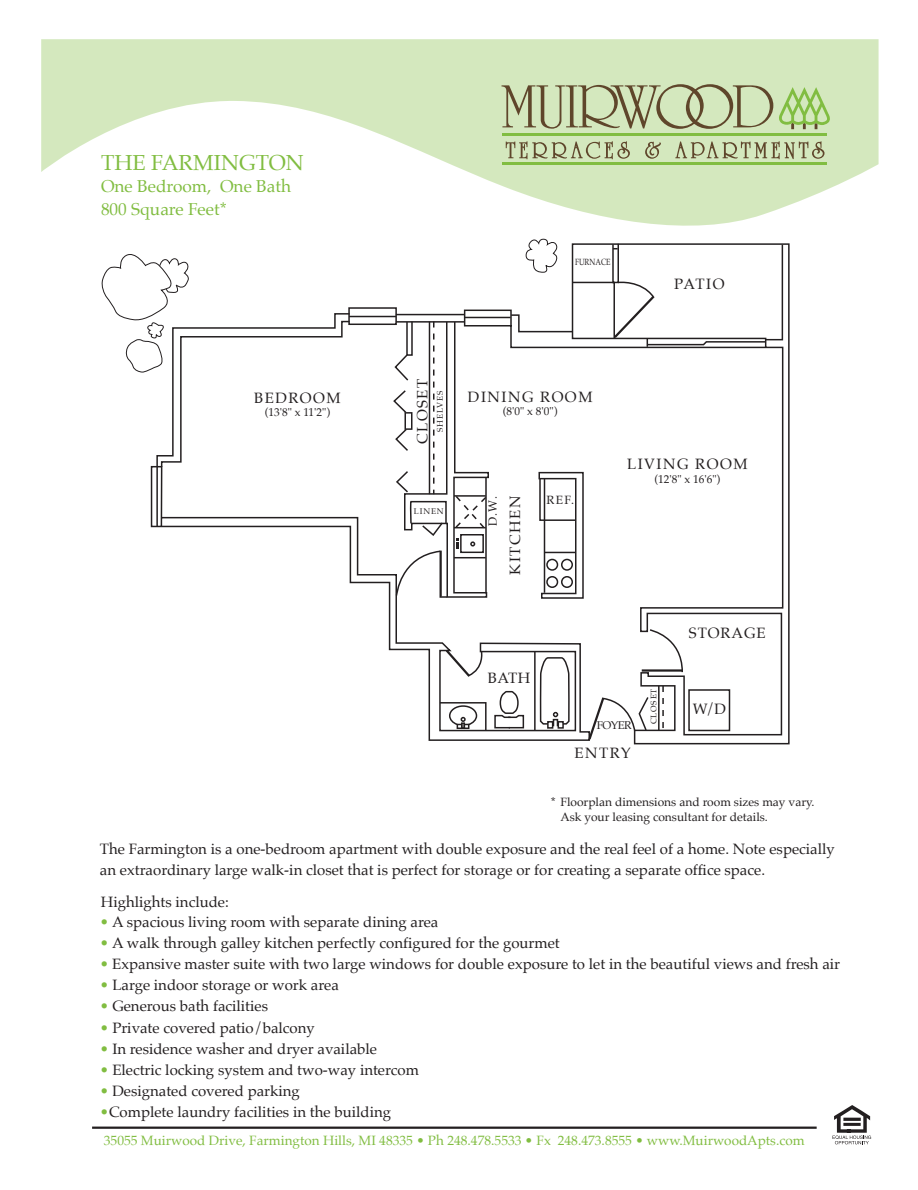
<style>
.page{position:relative;width:918px;height:1190px;background:#fff}
.page>*{position:absolute;margin:0;border:0;box-sizing:border-box;transform-origin:0 0}
.t1{font:21.75px "Palatino";color:#81bd41}
.t2{font:17.25px/22.5px "Palatino";color:#81bd41}
.t3{font:15px/21px "Palatino";color:#231f20}
.t4{font:15px "Palatino";letter-spacing:.1em;color:#231f20}
.t5{font:15px "Palatino";letter-spacing:.06em;color:#231f20}
.t6{font:13.5px "Palatino";color:#81bd41}
.t7{font:12px/15px "Palatino";color:#231f20}
.t8{font:11.25px "Palatino";letter-spacing:-.05em;color:#231f20}
.t9{font:9px "Palatino";color:#231f20;scale:.8 1}
.t10{font:8.25px "Palatino";letter-spacing:.1em;color:#231f20}
.s1{color:#81bd41}
</style>
<div class="page">
<svg style="left:41px;top:39px;width:838px;height:186px;fill:#d4e8be"></svg>
<svg style="left:832px;top:1105px;width:39px;height:38px"></svg>
<hr style="left:92px;top:1126px;width:725px;height:2px;background:#231f20">
<hr style="left:503px;top:133px;width:324px;height:2px;background:#81bd41">
<hr style="left:503px;top:162px;width:324px;height:2px;background:#81bd41">
<svg style="left:506px;top:141px;width:124px;height:18px;background:#b7c099"></svg>
<svg style="left:645px;top:142px;width:16px;height:17px"></svg>
<svg style="left:675px;top:141px;width:150px;height:18px;background:#b6be98"></svg>
<svg style="left:502px;top:84px;width:329px;height:45px;background:#b8c59a"></svg>
<svg style="left:463px;top:243px;width:327px;height:502px"></svg>
<svg style="left:510px;top:238px;width:274px;height:109px"></svg>
<svg style="left:649px;top:628px;width:35px;height:45px"></svg>
<hr style="left:642px;top:669px;width:41px;height:2px;background:#231f20">
<hr style="left:658px;top:685px;width:2px;height:45px;background:#231f20">
<svg style="left:662px;top:685px;width:2px;height:45px"></svg>
<svg style="left:591px;top:694px;width:59px;height:47px"></svg>
<svg style="left:101px;top:254px;width:247px;height:211px"></svg>
<svg style="left:150px;top:465px;width:441px;height:276px"></svg>
<hr style="left:534px;top:651px;width:2px;height:78px;background:#231f20">
<svg style="left:443px;top:647px;width:41px;height:32px"></svg>
<hr style="left:349px;top:316px;width:47px;height:1px;background:#231f20">
<hr style="left:396px;top:314px;width:68px;height:1px;background:#231f20">
<div style="left:348px;top:307px;width:49px;height:18px;border:2px solid #231f20"></div>
<hr style="left:464px;top:316px;width:47px;height:2px;background:#231f20">
<svg style="left:538px;top:471px;width:47px;height:128px"></svg>
<hr style="left:544px;top:479px;width:1px;height:113px;background:#231f20">
<hr style="left:544px;top:551px;width:31px;height:2px;background:#231f20">
<div style="left:546px;top:558px;width:12px;height:12px;border:2px solid #231f20;border-radius:50%"></div>
<div style="left:561px;top:558px;width:12px;height:12px;border:2px solid #231f20;border-radius:50%"></div>
<div style="left:546px;top:576px;width:12px;height:12px;border:2px solid #231f20;border-radius:50%"></div>
<div style="left:561px;top:576px;width:12px;height:12px;border:2px solid #231f20;border-radius:50%"></div>
<svg style="left:494px;top:690px;width:31px;height:39px"></svg>
<svg style="left:438px;top:701px;width:49px;height:30px"></svg>
<div style="left:553px;top:718px;width:5px;height:8px;border:2px solid #231f20"></div>
<div style="left:547px;top:720px;width:6px;height:8px;border:2px solid #231f20"></div>
<div style="left:558px;top:720px;width:6px;height:8px;border:2px solid #231f20"></div>
<svg style="left:539px;top:656px;width:31px;height:69px"></svg>
<svg style="left:392px;top:320px;width:98px;height:278px"></svg>
<div style="left:688px;top:689px;width:42px;height:42px;border:2px solid #231f20"></div>
<h1 class="t1" style="left:101px;top:144px;width:204px">THE FARMINGTON</h1>
<p class="t2" style="left:101px;top:175px;width:192px">One Bedroom, One Bath<br>800 Square Feet*</p>
<p class="t4" style="left:254px;top:385px;width:88px">BEDROOM</p>
<p class="t8" style="left:265px;top:403px;width:67px">(13'8" x 11'2")</p>
<p class="t9" style="left:575px;top:254px;width:46px">FURNACE</p>
<p class="t3" style="left:674px;top:273px;width:52px">PATIO</p>
<p class="t3" style="left:412px;top:444px;width:67px;rotate:-90deg">CLOSET</p>
<p class="t10" style="left:433px;top:431px;width:42px;rotate:-90deg">SHELVES</p>
<p class="t10" style="left:414px;top:504px;width:31px">LINEN</p>
<p class="t4" style="left:468px;top:384px;width:126px">DINING ROOM</p>
<p class="t8" style="left:503px;top:402px;width:56px">(8'0" x 8'0")</p>
<p class="t7" style="left:485px;top:526px;width:31px;rotate:-90deg">D.W.</p>
<p class="t4" style="left:503px;top:574px;width:80px;rotate:-90deg">KITCHEN</p>
<p class="t7" style="left:547px;top:492px;width:29px">REF.</p>
<p class="t3" style="left:488px;top:667px;width:44px">BATH</p>
<p class="t4" style="left:627px;top:451px;width:122px">LIVING ROOM</p>
<p class="t8" style="left:654px;top:469px;width:67px">(12'8" x 16'6")</p>
<p class="t5" style="left:689px;top:620px;width:78px">STORAGE</p>
<p class="t8" style="left:597px;top:716px;width:36px">FOYER</p>
<p class="t3" style="left:575px;top:742px;width:58px">ENTRY</p>
<p class="t10" style="left:647px;top:724px;width:37px;rotate:-90deg">CLOSET</p>
<p class="t3" style="left:693px;top:697px;width:35px">W/D</p>
<p class="t7" style="left:560px;top:794px;width:256px;text-indent:-10px">* Floorplan dimensions and room sizes may vary.<br>Ask your leasing consultant for details.</p>
<p class="t3" style="left:100px;top:837px;width:736px">The Farmington is a one-bedroom apartment with double exposure and the real feel of a home. Note especially an extraordinary large walk-in closet that is perfect for storage or for creating a separate office space.</p>
<p class="t3" style="left:101px;top:890px;width:129px">Highlights include:</p>
<p class="t3" style="left:100px;top:911px;width:340px"><span class="s1">•</span> A spacious living room with separate dining area</p>
<p class="t3" style="left:100px;top:932px;width:461px"><span class="s1">•</span> A walk through galley kitchen perfectly configured for the gourmet</p>
<p class="t3" style="left:100px;top:953px;width:742px"><span class="s1">•</span> Expansive master suite with two large windows for double exposure to let in the beautiful views and fresh air</p>
<p class="t3" style="left:100px;top:974px;width:240px"><span class="s1">•</span> Large indoor storage or work area</p>
<p class="t3" style="left:100px;top:995px;width:170px"><span class="s1">•</span> Generous bath facilities</p>
<p class="t3" style="left:100px;top:1016px;width:216px"><span class="s1">•</span> Private covered patio/balcony</p>
<p class="t3" style="left:100px;top:1037px;width:279px"><span class="s1">•</span> In residence washer and dryer available</p>
<p class="t3" style="left:100px;top:1058px;width:321px"><span class="s1">•</span> Electric locking system and two-way intercom</p>
<p class="t3" style="left:100px;top:1079px;width:201px"><span class="s1">•</span> Designated covered parking</p>
<p class="t3" style="left:100px;top:1100px;width:293px"><span class="s1">•</span>Complete laundry facilities in the building</p>
<p class="t6" style="left:104px;top:1128px;width:702px">35055 Muirwood Drive, Farmington Hills, MI 48335 • Ph 248.478.5533 • Fx 248.473.8555 • www.MuirwoodApts.com</p>
</div>
